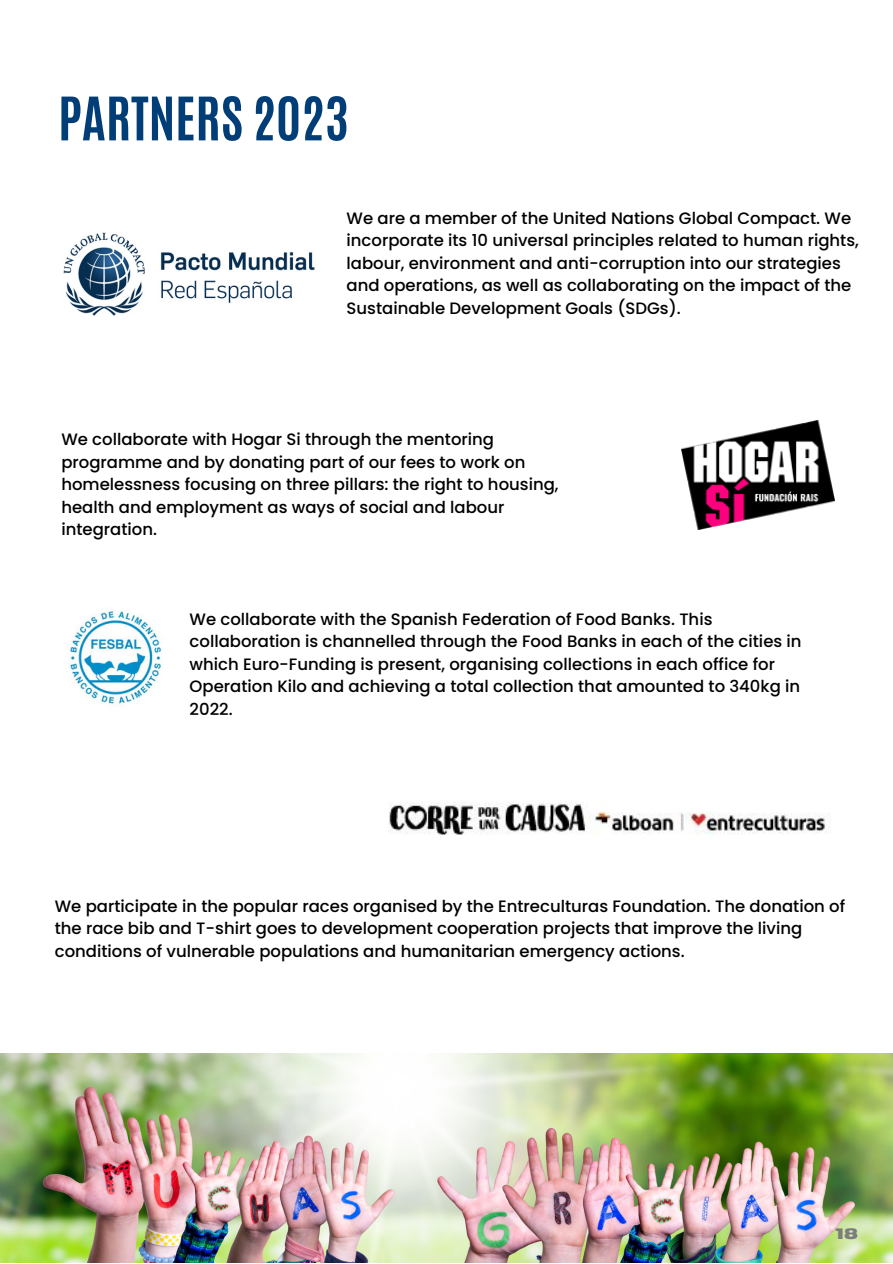
<style>
.page{position:relative;width:893px;height:1264px;background:#fff}
.page>*{position:absolute;margin:0;border:0;box-sizing:border-box;transform-origin:0 0}
.t1{font:700 51px "Antonio";color:#013e77}
.t2{font:500 16.5px/22.5px "Poppins";color:#000}
.t3{font:700 15px "Horizon";color:#7d7d7d}
</style>
<div class="page">
<img style="left:70px;top:610px;width:92px;height:94px">
<img style="left:389px;top:802px;width:441px;height:33px">
<img style="left:681px;top:420px;width:153px;height:109px">
<img style="left:63px;top:232px;width:252px;height:84px">
<img style="left:0;top:1053px;width:892px;height:209px">
<p class="t1" style="left:58px;top:82px;width:292px">PARTNERS 2023</p>
<p class="t2" style="left:346px;top:207px;width:514px">We are a member of the United Nations Global Compact. We incorporate its 10 universal principles related to human rights, labour, environment and anti-corruption into our strategies and operations, as well as collaborating on the impact of the Sustainable Development Goals (SDGs).</p>
<p class="t2" style="left:61px;top:428px;width:499px">We collaborate with Hogar Si through the mentoring programme and by donating part of our fees to work on homelessness focusing on three pillars: the right to housing, health and employment as ways of social and labour integration.</p>
<p class="t2" style="left:189px;top:607px;width:613px">We collaborate with the Spanish Federation of Food Banks. This collaboration is channelled through the Food Banks in each of the cities in which Euro-Funding is present, organising collections in each office for Operation Kilo and achieving a total collection that amounted to 340kg in 2022.</p>
<p class="t2" style="left:55px;top:894px;width:791px">We participate in the popular races organised by the Entreculturas Foundation. The donation of the race bib and T-shirt goes to development cooperation projects that improve the living conditions of vulnerable populations and humanitarian emergency actions.</p>
<p class="t3" style="left:835px;top:1225px;width:24px">18</p>
</div>
